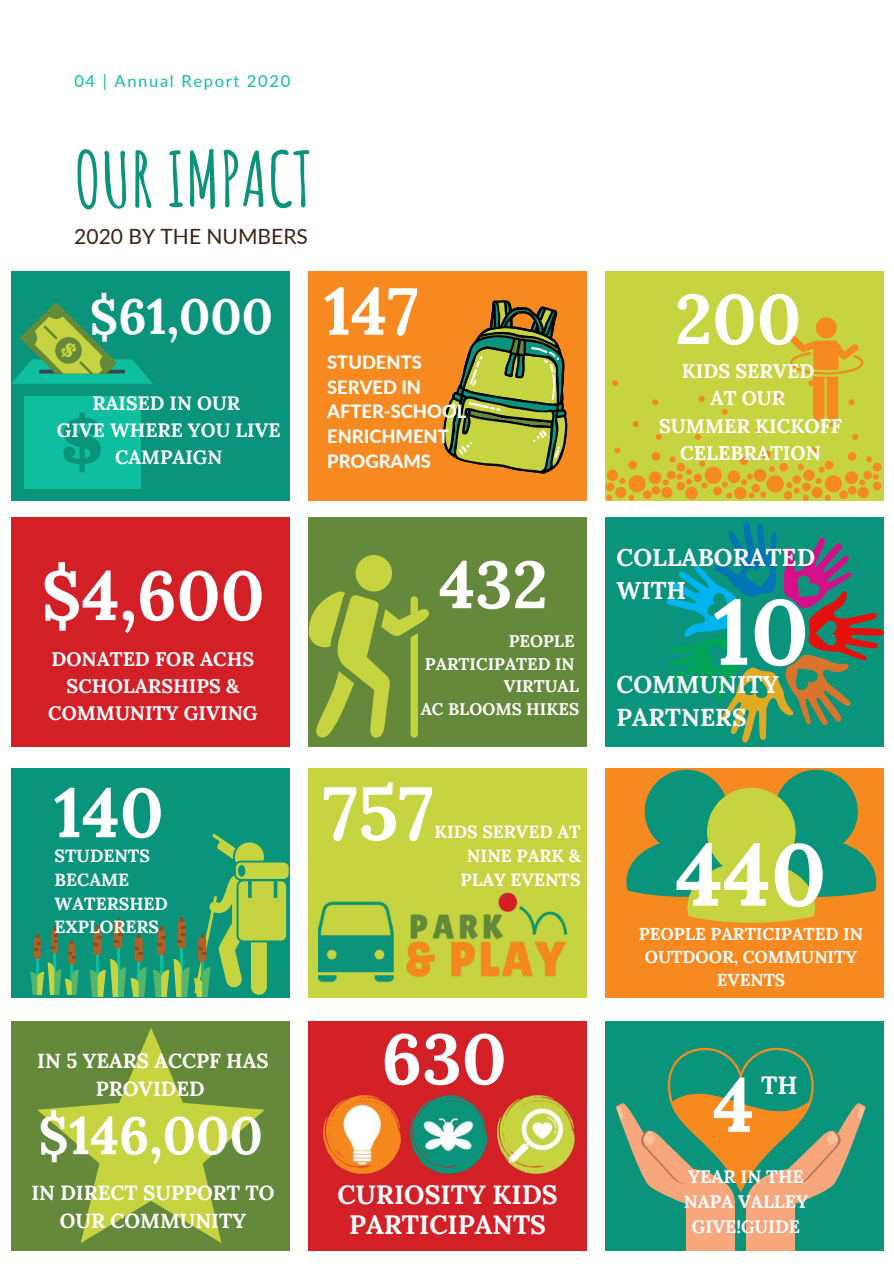
<style>
.page{position:relative;width:894px;height:1264px;background:#fff}
.page>*{position:absolute;margin:0;border:0;box-sizing:border-box;transform-origin:0 0}
.t1{font:700 91.8px "Lora";color:#fff}
.t2{font:700 87.3px "Lora";color:#fff}
.t3{font:700 75.75px "Lora";color:#fff}
.t4{font:700 75.15px "Lora";color:#fff}
.t5{font:700 75px "Amatic SC";letter-spacing:-.005em;color:#0a947b}
.t6{font:700 70.65px "Lora";color:#fff}
.t7{font:700 70.05px "Lora";color:#fff}
.t8{font:700 69.15px "Lora";color:#fff}
.t9{font:700 66.3px "Lora";color:#fff}
.t10{font:700 52.65px "Lora";color:#fff}
.t11{font:700 49.2px "Lora";color:#fff}
.t12{font:700 26.55px/30.5px "Lora";color:#fff;text-align:center}
.t13{font:700 24.9px "Lora";color:#fff}
.t14{font:700 24.45px/33.2px "Lora";color:#fff}
.t15{font:700 24.3px/32.5px "Lora";color:#fff}
.t16{font:21px "Lato";color:#3b2416}
.t17{font:700 20.4px/28.2px "Lora";color:#fff;text-align:center}
.t18{font:700 19.65px/27px "Lora";color:#fff;text-align:center}
.t19{font:700 19.35px/27px "Lora";color:#fff;text-align:center}
.t20{font:800 18.3px/24.8px "Lato";color:#fff}
.t21{font:700 18px/24.8px "Lora";color:#fff;text-align:center}
.t22{font:700 17.55px/23.7px "Lora";color:#fff}
.t23{font:700 17.25px/23.4px "Lora";color:#fff;text-align:center}
.t24{font:700 16.95px/22.5px "Lora";color:#fff;text-align:right}
.t25{font:16.5px "Lato";letter-spacing:.095em;color:#0dbf9f}
</style>
<div class="page">
<div style="left:11px;top:271px;width:278px;height:230px;background:#0a947b"></div>
<div style="left:308px;top:271px;width:279px;height:230px;background:#f6891f"></div>
<div style="left:605px;top:271px;width:278px;height:230px;background:#c6d441"></div>
<div style="left:11px;top:517px;width:278px;height:230px;background:#d32027"></div>
<div style="left:308px;top:517px;width:279px;height:230px;background:#65893b"></div>
<div style="left:605px;top:517px;width:278px;height:230px;background:#0a947b"></div>
<div style="left:11px;top:767px;width:278px;height:230px;background:#0a947b"></div>
<div style="left:308px;top:767px;width:279px;height:230px;background:#c6d441"></div>
<div style="left:605px;top:767px;width:278px;height:230px;background:#f6891f"></div>
<div style="left:11px;top:1020px;width:278px;height:230px;background:#65893b"></div>
<div style="left:308px;top:1020px;width:279px;height:230px;background:#d32027"></div>
<div style="left:605px;top:1020px;width:278px;height:230px;background:#0a947b"></div>
<img style="left:318px;top:892px;width:258px;height:106px">
<img style="left:323px;top:1095px;width:252px;height:80px">
<div style="left:746px;top:1203px;width:49px;height:47px;background:#f8a77d"></div>
<div style="left:686px;top:1203px;width:48px;height:47px;background:#f8a77d"></div>
<svg style="left:615px;top:1047px;width:250px;height:157px"></svg>
<div style="left:24px;top:396px;width:116px;height:92px;background:#0dbf9f"></div>
<svg style="left:63px;top:412px;width:38px;height:60px"></svg>
<svg style="left:12px;top:302px;width:141px;height:82px"></svg>
<svg style="left:443px;top:300px;width:125px;height:174px"></svg>
<div style="left:628px;top:475px;width:17px;height:17px;background:#f6891f;border-radius:50%"></div>
<div style="left:628px;top:460px;width:9px;height:9px;background:#f6891f;border-radius:50%"></div>
<svg style="left:619px;top:478px;width:6px;height:6px"></svg>
<svg style="left:614px;top:447px;width:6px;height:6px"></svg>
<svg style="left:656px;top:434px;width:5px;height:6px"></svg>
<svg style="left:652px;top:399px;width:6px;height:6px"></svg>
<svg style="left:612px;top:380px;width:6px;height:6px"></svg>
<svg style="left:632px;top:421px;width:6px;height:6px"></svg>
<svg style="left:628px;top:494px;width:6px;height:6px"></svg>
<svg style="left:606px;top:494px;width:6px;height:6px"></svg>
<div style="left:615px;top:487px;width:11px;height:11px;background:#f6891f;border-radius:50%"></div>
<div style="left:606px;top:469px;width:12px;height:12px;background:#f6891f;border-radius:50%"></div>
<div style="left:605px;top:482px;width:9px;height:9px;background:#f6891f;border-radius:50%"></div>
<div style="left:824px;top:460px;width:9px;height:9px;background:#f6891f;border-radius:50%"></div>
<svg style="left:852px;top:434px;width:6px;height:6px"></svg>
<svg style="left:721px;top:409px;width:6px;height:6px"></svg>
<svg style="left:698px;top:396px;width:6px;height:6px"></svg>
<svg style="left:838px;top:452px;width:43px;height:47px"></svg>
<div style="left:727px;top:470px;width:13px;height:13px;background:#f6891f;border-radius:50%"></div>
<svg style="left:733px;top:487px;width:13px;height:12px"></svg>
<svg style="left:775px;top:395px;width:7px;height:6px"></svg>
<svg style="left:755px;top:427px;width:6px;height:6px"></svg>
<svg style="left:695px;top:434px;width:5px;height:6px"></svg>
<svg style="left:642px;top:452px;width:90px;height:47px"></svg>
<svg style="left:739px;top:447px;width:91px;height:53px"></svg>
<div style="left:824px;top:475px;width:17px;height:17px;background:#f6891f;border-radius:50%"></div>
<div style="left:766px;top:475px;width:17px;height:17px;background:#f6891f;border-radius:50%"></div>
<div style="left:355px;top:555px;width:37px;height:36px;background:#c6d441;border-radius:50%"></div>
<svg style="left:309px;top:591px;width:120px;height:147px"></svg>
<svg style="left:626px;top:769px;width:250px;height:153px"></svg>
<svg style="left:30px;top:926px;width:49px;height:69px"></svg>
<svg style="left:89px;top:917px;width:58px;height:79px"></svg>
<svg style="left:153px;top:834px;width:135px;height:162px"></svg>
<svg style="left:37px;top:1028px;width:227px;height:215px"></svg>
<svg style="left:666px;top:521px;width:217px;height:221px"></svg>
<svg style="left:789px;top:317px;width:74px;height:110px"></svg>
<p class="t25" style="left:74px;top:71px;width:217px">04 | Annual Report 2020</p>
<h3 class="t5" style="left:74px;top:131px;width:240px">OUR IMPACT</h3>
<p class="t16" style="left:74px;top:223px;width:235px">2020 BY THE NUMBERS</p>
<h3 class="t11" style="left:89px;top:284px;width:185px">$61,000</h3>
<p class="t19" style="left:57px;top:389px;width:225px">RAISED IN OUR<br>GIVE WHERE YOU LIVE<br>CAMPAIGN</p>
<h3 class="t9" style="left:324px;top:268px;width:96px">147</h3>
<p class="t20" style="left:327px;top:349px;width:141px">STUDENTS<br>SERVED IN<br>AFTER-SCHOOL<br>ENRICHMENT<br>PROGRAMS</p>
<h3 class="t8" style="left:41px;top:550px;width:225px">$4,600</h3>
<p class="t18" style="left:48px;top:644px;width:211px">DONATED FOR ACHS<br>SCHOLARSHIPS &amp;<br>COMMUNITY GIVING</p>
<h3 class="t8" style="left:54px;top:767px;width:111px">140</h3>
<p class="t22" style="left:55px;top:844px;width:115px">STUDENTS<br>BECAME<br>WATERSHED<br>EXPLORERS</p>
<h3 class="t9" style="left:439px;top:541px;width:110px">432</h3>
<p class="t24" style="left:420px;top:629px;width:160px">PEOPLE<br>PARTICIPATED IN<br>VIRTUAL<br>AC BLOOMS HIKES</p>
<h3 class="t4" style="left:322px;top:764px;width:112px">757</h3>
<p class="t22" style="left:434px;top:820px;width:148px;text-align:right">KIDS SERVED AT<br>NINE PARK &amp;<br>PLAY EVENTS</p>
<p class="t17" style="left:37px;top:1046px;width:233px">IN 5 YEARS ACCPF HAS<br>PROVIDED</p>
<h3 class="t10" style="left:38px;top:1101px;width:226px">$146,000</h3>
<p class="t17" style="left:31px;top:1177px;width:244px">IN DIRECT SUPPORT TO<br>OUR COMMUNITY</p>
<h3 class="t6" style="left:381px;top:1013px;width:127px">630</h3>
<h3 class="t12" style="left:337px;top:1178px;width:222px">CURIOSITY KIDS<br>PARTICIPANTS</h3>
<h3 class="t7" style="left:674px;top:273px;width:128px">200</h3>
<p class="t18" style="left:659px;top:358px;width:184px">KIDS SERVED<br>AT OUR<br>SUMMER KICKOFF<br>CELEBRATION</p>
<p class="t15" style="left:616px;top:541px;width:200px">COLLABORATED<br>WITH</p>
<h1 class="t1" style="left:713px;top:572px;width:97px">10</h1>
<p class="t14" style="left:616px;top:667px;width:163px">COMMUNITY<br>PARTNERS</p>
<h2 class="t2" style="left:675px;top:817px;width:153px">440</h2>
<p class="t23" style="left:638px;top:921px;width:226px">PEOPLE PARTICIPATED IN<br>OUTDOOR, COMMUNITY<br>EVENTS</p>
<h3 class="t3" style="left:712px;top:1055px;width:43px">4</h3>
<p class="t13" style="left:761px;top:1068px;width:38px">TH</p>
<p class="t21" style="left:683px;top:1164px;width:126px">YEAR IN THE<br>NAPA VALLEY<br>GIVE!GUIDE</p>
</div>
